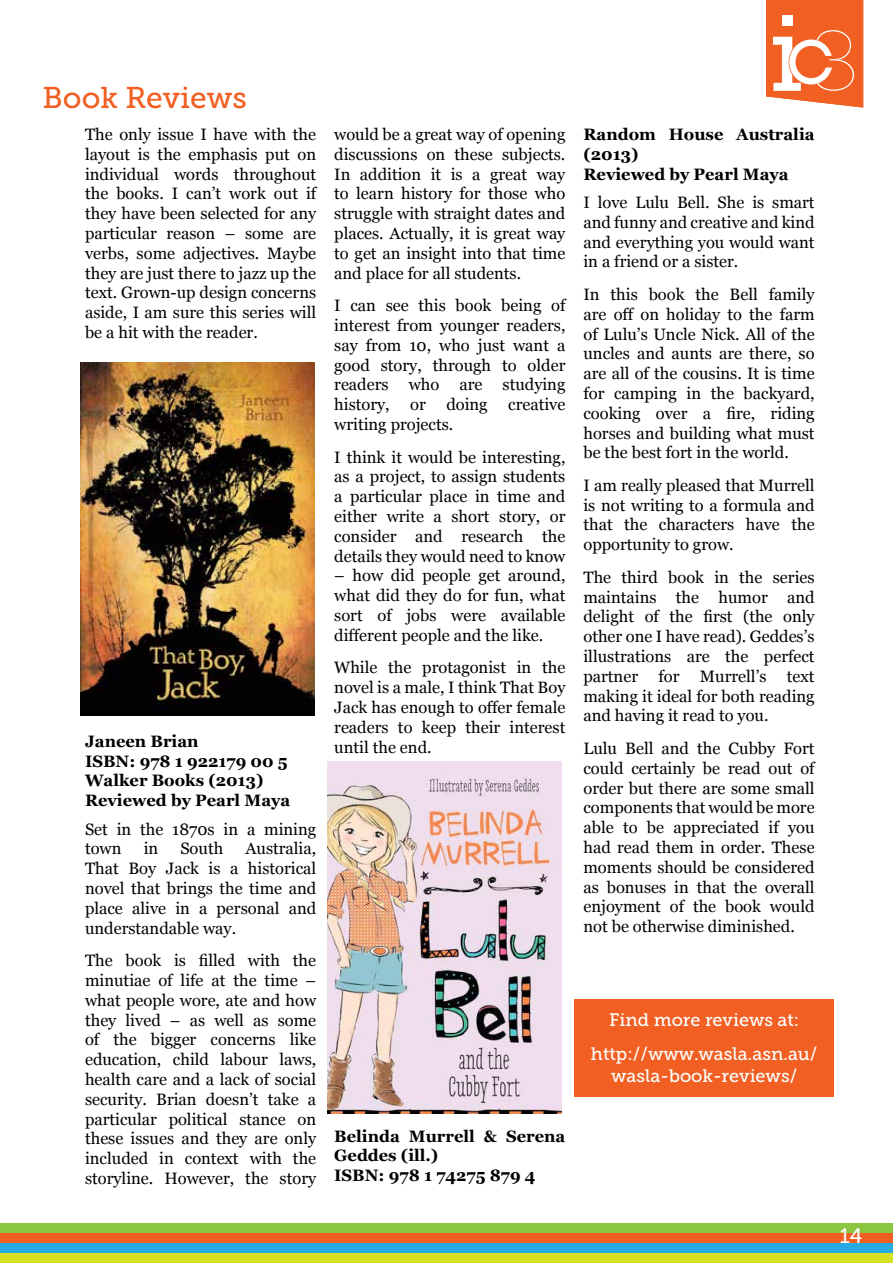
<style>
.page{position:relative;width:893px;height:1263px;background:#fff}
.page>*{position:absolute;margin:0;border:0;box-sizing:border-box;transform-origin:0 0}
.t1{font:30px "Museo Slab 500";color:#f15f22}
.t2{font:21px "Museo Slab 500";color:#fff}
.t3{font:18px/34.3px "Museo Slab 500";color:#fff;text-align:center}
.t4{font:16.5px/19.8px "Georgia";color:#000;text-align:justify}
.t5{font:700 16.5px/19.8px "Georgia";color:#000}
</style>
<div class="page">
<div style="left:0;top:1223px;width:893px;height:10px;background:#8ac63f"></div>
<div style="left:0;top:1233px;width:893px;height:10px;background:#f15f22"></div>
<div style="left:0;top:1243px;width:893px;height:10px;background:#27aae1"></div>
<div style="left:0;top:1253px;width:893px;height:10px;background:#d7df23"></div>
<svg style="left:766px;top:0;width:97px;height:108px"></svg>
<img style="left:80px;top:363px;width:234px;height:353px">
<div style="left:574px;top:999px;width:260px;height:98px;background:#f15f22"></div>
<img style="left:327px;top:761px;width:234px;height:353px">
<h1 class="t1" style="left:43px;top:80px;width:206px">Book Reviews</h1>
<p class="t4" style="left:85px;top:125px;width:233px">The only issue I have with the layout is the emphasis put on individual words throughout the books. I can’t work out if they have been selected for any particular reason – some are verbs, some adjectives. Maybe they are just there to jazz up the text. Grown-up design concerns aside, I am sure this series will be a hit with the reader.</p>
<p class="t5" style="left:85px;top:731px;width:207px">Janeen Brian<br>ISBN: 978 1 922179 00 5<br>Walker Books (2013)<br>Reviewed by Pearl Maya</p>
<p class="t4" style="left:85px;top:819px;width:233px">Set in the 1870s in a mining town</p>
<p class="t4" style="left:85px;top:839px;width:233px;text-indent:160px">Australia, That Boy Jack is a historical novel that brings the time and place alive in a personal and understandable way.</p>
<p class="t4" style="left:85px;top:951px;width:233px">The book is filled with the minutiae of life at the time – what people wore, ate and how they lived – as well as some of the bigger concerns like education, child labour laws, health care and a lack of social security. Brian doesn’t take a particular political stance on these issues and they are only included in context with the storyline. However, the story</p>
<p class="t4" style="left:144px;top:839px;width:16px">in</p>
<p class="t4" style="left:180px;top:839px;width:44px">South</p>
<p class="t4" style="left:334px;top:125px;width:233px">would be a great way of opening discussions on these subjects.<br>In addition it is a great way to learn history for those who struggle with straight dates and places. Actually, it is great way to get an insight into that time and place for all students.</p>
<p class="t4" style="left:334px;top:296px;width:233px">I can see this book being of interest from younger readers, say from 10, who just want a good story, through to older readers who are studying history, or doing creative writing projects.</p>
<p class="t4" style="left:334px;top:447px;width:233px">I think it would be interesting, as a project, to assign students a particular place in time and either write a short story, or consider and research the details they would need to know</p>
<p class="t4" style="left:334px;top:566px;width:233px">– how did people get around, what did they do for fun, what sort of jobs were available different people and the like.</p>
<p class="t4" style="left:334px;top:658px;width:233px">While the protagonist in the novel is a male, I think That Boy Jack has enough to offer female readers to keep their interest until the end.</p>
<p class="t5" style="left:583px;top:124px;width:233px">Random House Australia (2013)<br>Reviewed by Pearl Maya</p>
<p class="t4" style="left:583px;top:193px;width:233px">I love Lulu Bell. She is smart and funny and creative and kind and everything you would want in a friend or a sister.</p>
<p class="t4" style="left:583px;top:285px;width:233px">In this book the Bell family are off on holiday to the farm of Lulu’s Uncle Nick. All of the uncles and aunts are there, so are all of the cousins. It is time for camping in the backyard, cooking over a fire, riding horses and building what must be the best fort in the world.</p>
<p class="t4" style="left:583px;top:476px;width:233px">I am really pleased that Murrell is not writing to a formula and that the characters have the opportunity to grow.</p>
<p class="t4" style="left:583px;top:568px;width:233px">The third book in the series maintains the humor and delight of the first (the only other one I have read). Geddes’s illustrations are the perfect partner for Murrell’s text making it ideal for both reading and having it read to you.</p>
<p class="t4" style="left:583px;top:739px;width:233px">Lulu Bell and the Cubby Fort could certainly be read out of order but there are some small components that would be more able to be appreciated if you had read them in order. These moments should be considered as bonuses in that the overall enjoyment of the book would not be otherwise diminished.</p>
<p class="t5" style="left:334px;top:1126px;width:233px">Belinda Murrell &amp; Serena<br>Geddes (ill.)<br>ISBN: 978 1 74275 879 4</p>
<p class="t3" style="left:591px;top:1002px;width:228px">Find more reviews at: http://www.wasla.asn.au/</p>
<p class="t3" style="left:611px;top:1058px;width:188px">wasla-book-reviews/</p>
<p class="t2" style="left:840px;top:1224px;width:24px">14</p>
</div>
